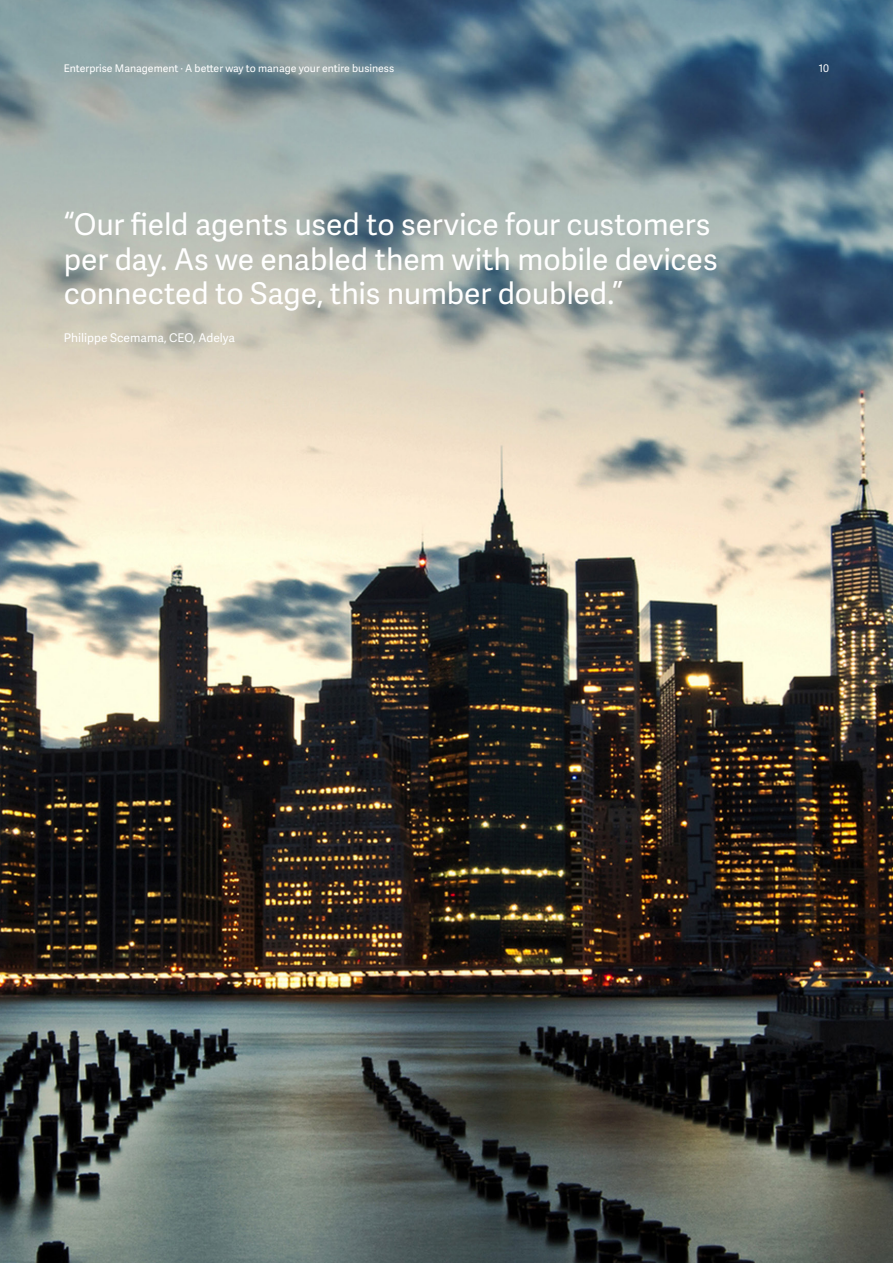
<style>
.page{position:relative;width:893px;height:1263px;background:#fff}
.page>*{position:absolute;margin:0;border:0;box-sizing:border-box;transform-origin:0 0}
.t1{font:30px/34.5px "Adelle Sans SAGE";letter-spacing:-.005em;color:#fff}
.t2{font:12px "Adelle Sans SAGE";color:#fff}
.t3{font:10.5px "Adelle Sans SAGE";color:#fff}
</style>
<div class="page">
<img style="left:0;top:0;width:893px;height:1263px">
<p class="t3" style="left:64px;top:61px;width:332px">Enterprise Management · A better way to manage your entire business</p>
<p class="t3" style="left:819px;top:61px;width:12px">10</p>
<p class="t1" style="left:64px;top:206px;width:655px">“Our field agents used to service four customers per day. As we enabled them with mobile devices connected to Sage, this number doubled.”</p>
<p class="t2" style="left:64px;top:329px;width:173px">Philippe Scemama, CEO, Adelya</p>
</div>
